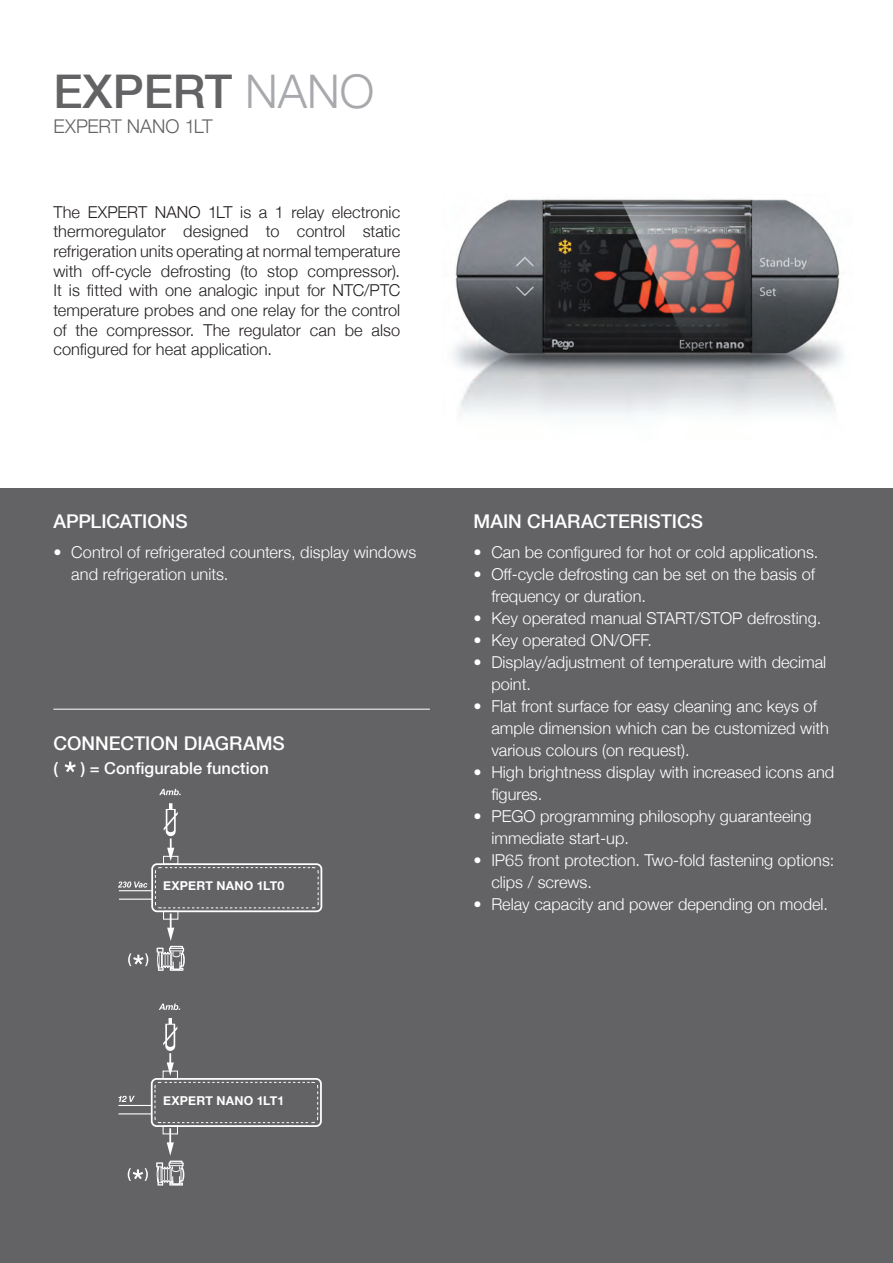
<style>
.page{position:relative;width:893px;height:1263px;background:#fff}
.page>*{position:absolute;margin:0;border:0;box-sizing:border-box;transform-origin:0 0}
.t1{font:500 46.35px "Helvetica Neue";color:#636366}
.t2{font:500 18.9px "Helvetica Neue";color:#fff}
.t3{font:300 18.9px "Helvetica Neue";letter-spacing:-.01em;color:#636366}
.t4{font:300 16.35px/22px "Helvetica Neue";color:#fff}
.t5{font:300 16.35px/19.6px "Helvetica Neue";letter-spacing:.005em;color:#231f20;text-align:justify}
.t6{font:500 16.35px "Helvetica Neue";letter-spacing:.005em;color:#fff}
.t7{font:700 12.3px "Helvetica Neue";letter-spacing:.02em;color:#fff}
.s1{font-weight:300;color:#a8a9ad}
</style>
<div class="page">
<div style="left:0;top:488px;width:893px;height:775px;background:#636366"></div>
<img style="left:453px;top:198px;width:391px;height:217px">
<hr style="left:119px;top:898px;width:33px;height:2px;background:#fff">
<hr style="left:119px;top:890px;width:33px;height:1px;background:#fff">
<svg style="left:118px;top:881px;width:29px;height:7px"></svg>
<div style="left:151px;top:863px;width:171px;height:49px;border:2px solid #fff;border-radius:5px"></div>
<svg style="left:164px;top:803px;width:14px;height:58px"></svg>
<div style="left:163px;top:856px;width:15px;height:8px;border:1px solid #fff"></div>
<svg style="left:155px;top:867px;width:164px;height:104px"></svg>
<svg style="left:128px;top:953px;width:20px;height:13px"></svg>
<svg style="left:159px;top:789px;width:22px;height:6px"></svg>
<hr style="left:118px;top:1113px;width:34px;height:1px;background:#fff">
<hr style="left:118px;top:1105px;width:34px;height:1px;background:#fff">
<div style="left:151px;top:1078px;width:171px;height:49px;border:2px solid #fff;border-radius:5px"></div>
<svg style="left:163px;top:1018px;width:14px;height:58px"></svg>
<div style="left:163px;top:1071px;width:15px;height:8px;border:1px solid #fff"></div>
<svg style="left:154px;top:1082px;width:164px;height:103px"></svg>
<svg style="left:128px;top:1168px;width:20px;height:13px"></svg>
<svg style="left:159px;top:1003px;width:21px;height:7px"></svg>
<svg style="left:118px;top:1096px;width:17px;height:6px"></svg>
<hr style="left:53px;top:709px;width:377px;height:1px;background:#fff">
<svg style="left:65px;top:762px;width:11px;height:10px"></svg>
<h1 class="t1" style="left:53px;top:54px;width:322px">EXPE RT <span class="s1">NAno</span></h1>
<p class="t3" style="left:53px;top:111px;width:88px">EXPERT NANO</p>
<p class="t3" style="left:185px;top:111px;width:30px">1LT</p>
<p class="t5" style="left:53px;top:201px;width:348px">The EXPERT NANO 1LT is a 1 relay electronic thermoregulator designed to control static refrigeration units operating at normal temperature with off-cycle defrosting (to stop compressor).<br>It is fitted with one analogic input for NTC/PTC temperature probes and one relay for the control of the compressor. The regulator can be also configured for heat application.</p>
<p class="t2" style="left:53px;top:506px;width:14px">APPL</p>
<p class="t2" style="left:101px;top:506px;width:87px">ICATIONS</p>
<p class="t2" style="left:473px;top:506px;width:68px">MA INCHA</p>
<p class="t2" style="left:567px;top:506px;width:19px">RACTE</p>
<p class="t2" style="left:630px;top:506px;width:75px">RISTICS</p>
<p class="t4" style="left:71px;top:540px;width:346px;text-indent:-18px">• Control of refrigerated counters, display windows and refrigeration units.</p>
<p class="t4" style="left:473px;top:540px;width:346px">• Can be configured for hot or cold applications.</p>
<p class="t4" style="left:491px;top:562px;width:325px;text-indent:-18px">• Off-cycle defrosting can be set on the basis of frequency or duration.</p>
<p class="t4" style="left:473px;top:606px;width:349px">• Key operated manual START/STOP defrosting.</p>
<p class="t4" style="left:473px;top:628px;width:180px">• Key operated ON/OFF.</p>
<p class="t4" style="left:491px;top:650px;width:336px;text-indent:-18px">• Display/adjustment of temperature with decimal point.</p>
<p class="t4" style="left:491px;top:694px;width:339px;text-indent:-18px">• Flat front surface for easy cleaning anc keys of ample dimension which can be customized with various colours (on request).</p>
<p class="t4" style="left:491px;top:760px;width:344px;text-indent:-18px">• High brightness display with increased icons and figures.</p>
<p class="t4" style="left:491px;top:804px;width:322px;text-indent:-18px">• PEGO programming philosophy guaranteeing immediate start-up.</p>
<p class="t4" style="left:491px;top:848px;width:345px;text-indent:-18px">• IP65 front protection. Two-fold fastening options: clips / screws.</p>
<p class="t4" style="left:473px;top:892px;width:356px">• Relay capacity and power depending on model.</p>
<p class="t2" style="left:53px;top:728px;width:14px">CONNECT</p>
<p class="t2" style="left:145px;top:728px;width:141px">ION DIAGRAMS</p>
<p class="t6" style="left:53px;top:755px;width:6px">(</p>
<p class="t6" style="left:81px;top:755px;width:190px">) = CONFIGURABLE FUNCTION</p>
<p class="t7" style="left:163px;top:874px;width:123px">EXPERT NANO 1LT0</p>
<p class="t7" style="left:163px;top:1089px;width:123px">EXPERT NANO 1LT1</p>
</div>
